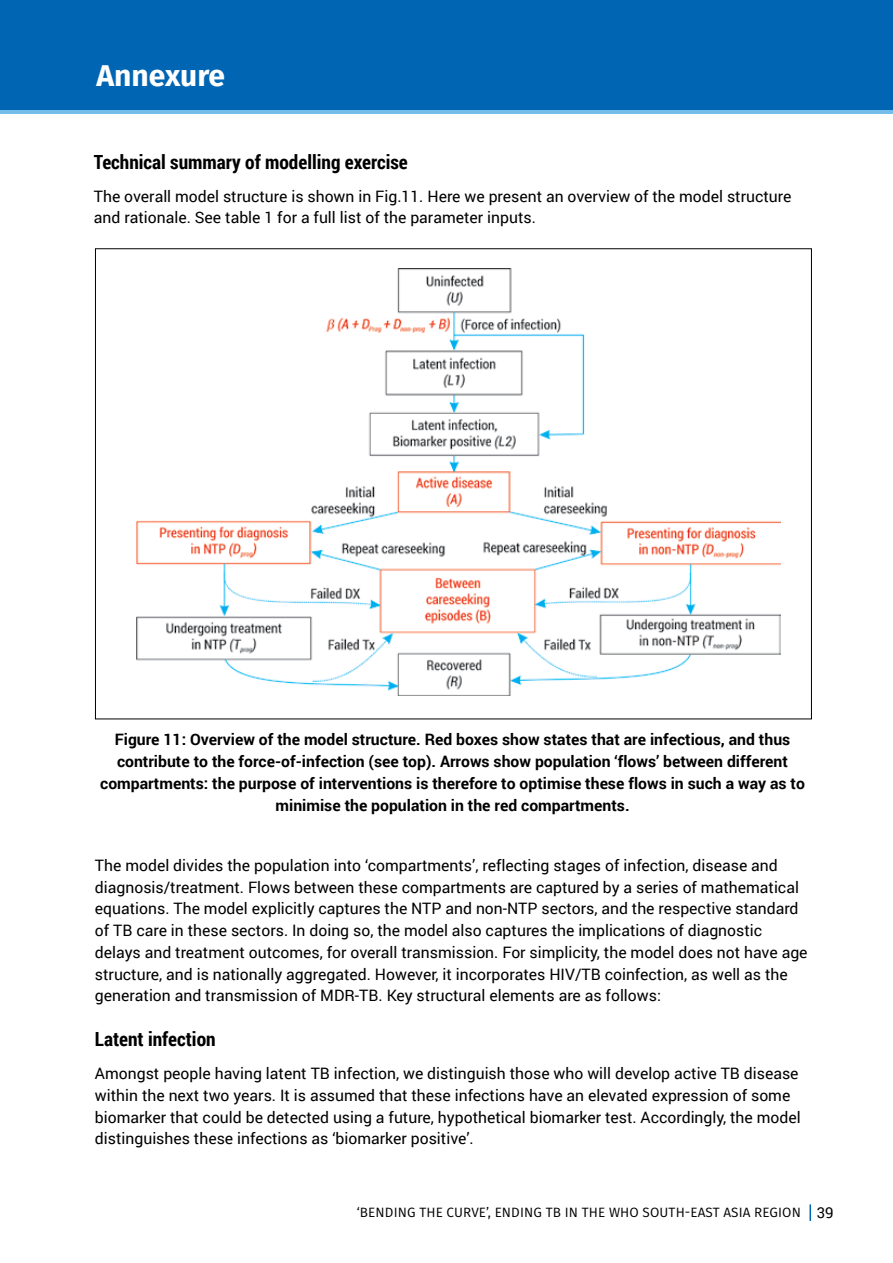
<style>
.page{position:relative;width:893px;height:1263px;background:#fff}
.page>*{position:absolute;margin:0;border:0;box-sizing:border-box;transform-origin:0 0}
.t1{font:700 30px "Fira Sans";color:#fff}
.t2{font:700 19.5px "Roboto Condensed";color:#000}
.t3{font:15.75px/21.8px "Roboto";color:#000}
.t4{font:700 15.75px/21.8px "Roboto";color:#000;text-align:center}
.t5{font:13.5px "Fira Sans";letter-spacing:.01em;color:#000}
.s1{font-family:"Roboto";font-size:15px}
</style>
<div class="page">
<svg style="left:809px;top:1204px;width:2px;height:17px"></svg>
<div style="left:0;top:0;width:893px;height:114px;background:#75bee9"></div>
<div style="left:0;top:0;width:893px;height:110px;background:#0066b3"></div>
<img style="left:137px;top:268px;width:643px;height:427px">
<h1 class="t1" style="left:97px;top:50px;width:130px">Annexure</h1>
<p class="t2" style="left:94px;top:148px;width:316px">Technical summary of modelling exercise</p>
<p class="t3" style="left:94px;top:184px;width:699px">The overall model structure is shown in Fig.11. Here we present an overview of the model structure and rationale. See table 1 for a full list of the parameter inputs.</p>
<p class="t4" style="left:100px;top:728px;width:706px">Figure 11: Overview of the model structure. Red boxes show states that are infectious, and thus contribute to the force-of-infection (see top). Arrows show population ‘flows’ between different compartments: the purpose of interventions is therefore to optimise these flows in such a way as to minimise the population in the red compartments.</p>
<p class="t3" style="left:95px;top:854px;width:714px">The model divides the population into ‘compartments’, reflecting stages of infection, disease and diagnosis/treatment. Flows between these compartments are captured by a series of mathematical equations. The model explicitly captures the NTP and non-NTP sectors, and the respective standard of TB care in these sectors. In doing so, the model also captures the implications of diagnostic delays and treatment outcomes, for overall transmission. For simplicity, the model does not have age structure, and is nationally aggregated. However, it incorporates HIV/TB coinfection, as well as the generation and transmission of MDR-TB. Key structural elements are as follows:</p>
<p class="t2" style="left:95px;top:1026px;width:122px">Latent infection</p>
<p class="t3" style="left:95px;top:1062px;width:707px">Amongst people having latent TB infection, we distinguish those who will develop active TB disease within the next two years. It is assumed that these infections have an elevated expression of some biomarker that could be detected using a future, hypothetical biomarker test. Accordingly, the model distinguishes these infections as ‘biomarker positive’.</p>
<p class="t5" style="left:357px;top:1202px;width:478px">‘BENDING THE CURVE’, ENDING TB IN THE WHO SOUTH-EAST ASIA REGION <span class="s1">39</span></p>
</div>
